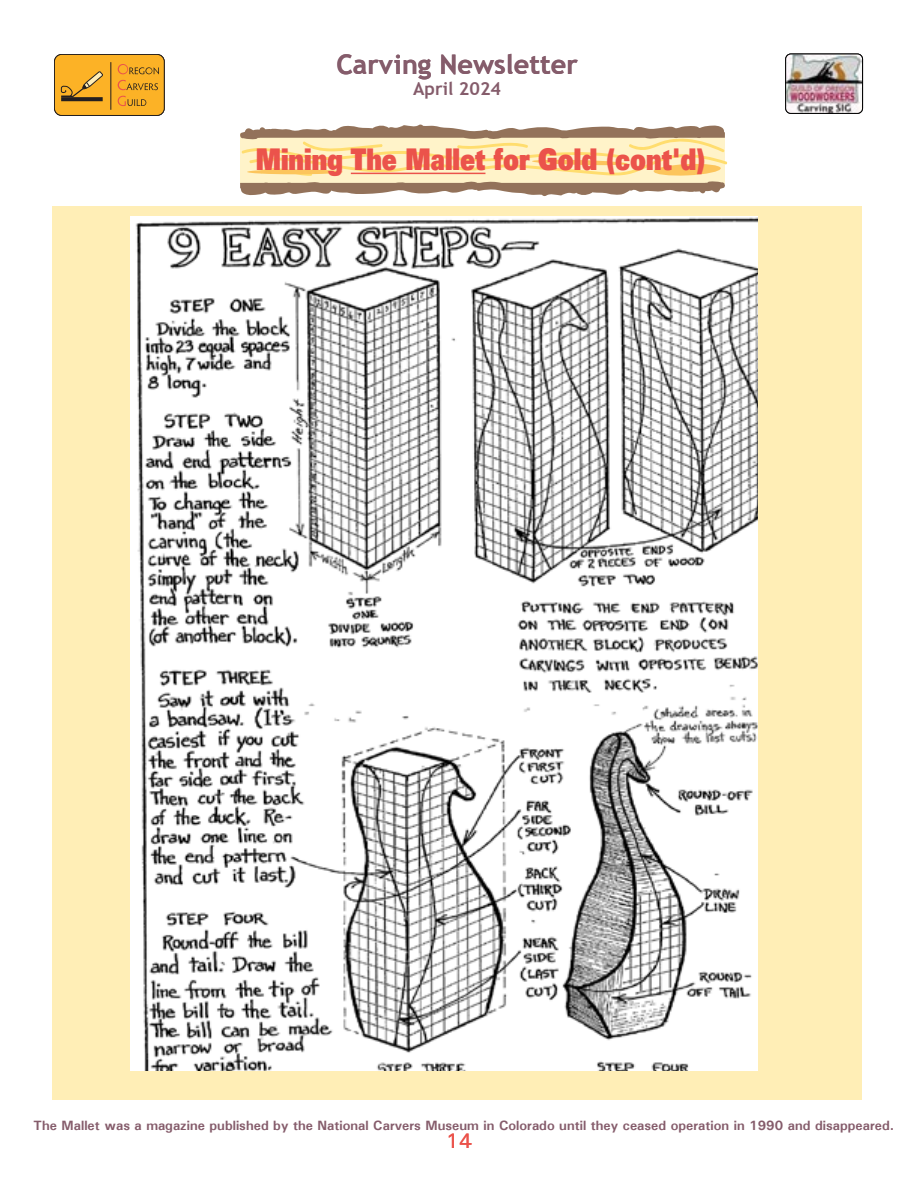
<style>
.page{position:relative;width:918px;height:1188px;background:#fff}
.page>*{position:absolute;margin:0;border:0;box-sizing:border-box;transform-origin:0 0}
.t1{font:900 30px "Univers LT";color:#eb534b;scale:.8 1}
.t2{font:700 27px "Trebuchet MS";color:#855c6b}
.t3{font:21px "Utah";color:#eb534b}
.t4{font:700 18px "Trebuchet MS";color:#855c6b}
.t5{font:700 13.5px "Utah";color:#855c6b}
</style>
<div class="page">
<img style="left:786px;top:54px;width:77px;height:59px">
<div style="left:54px;top:54px;width:110px;height:61px;background:#fcb226;border-radius:7px"></div>
<div style="left:54px;top:54px;width:111px;height:62px;border:1px solid #231f20;border-radius:7px"></div>
<hr style="left:110px;top:62px;width:1px;height:48px;background:#231f20">
<hr style="left:61px;top:97px;width:42px;height:4px;background:#231f20">
<svg style="left:61px;top:71px;width:42px;height:28px"></svg>
<svg style="left:118px;top:64px;width:41px;height:10px"></svg>
<svg style="left:118px;top:80px;width:40px;height:10px"></svg>
<svg style="left:118px;top:96px;width:28px;height:10px"></svg>
<div style="left:785px;top:54px;width:78px;height:60px;border:1px solid #000;border-radius:5px"></div>
<svg style="left:240px;top:124px;width:488px;height:72px;background:#e1cda4"></svg>
<hr style="left:351px;top:173px;width:134px;height:1px;background:#eb534b">
<div style="left:52px;top:206px;width:810px;height:893px;background:#ffeeb6"></div>
<img style="left:131px;top:216px;width:626px;height:855px">
<h2 class="t2" style="left:336px;top:47px;width:243px">Carving Newsletter</h2>
<h3 class="t4" style="left:413px;top:78px;width:89px">April 2024</h3>
<h1 class="t1" style="left:256px;top:140px;width:564px">Mining The Mallet for Gold (cont'd)</h1>
<p class="t5" style="left:34px;top:1117px;width:862px">The Mallet was a magazine published by the National Carvers Museum in Colorado until they ceased operation in 1990 and disappeared.</p>
<h3 class="t3" style="left:446px;top:1129px;width:28px">14</h3>
</div>
